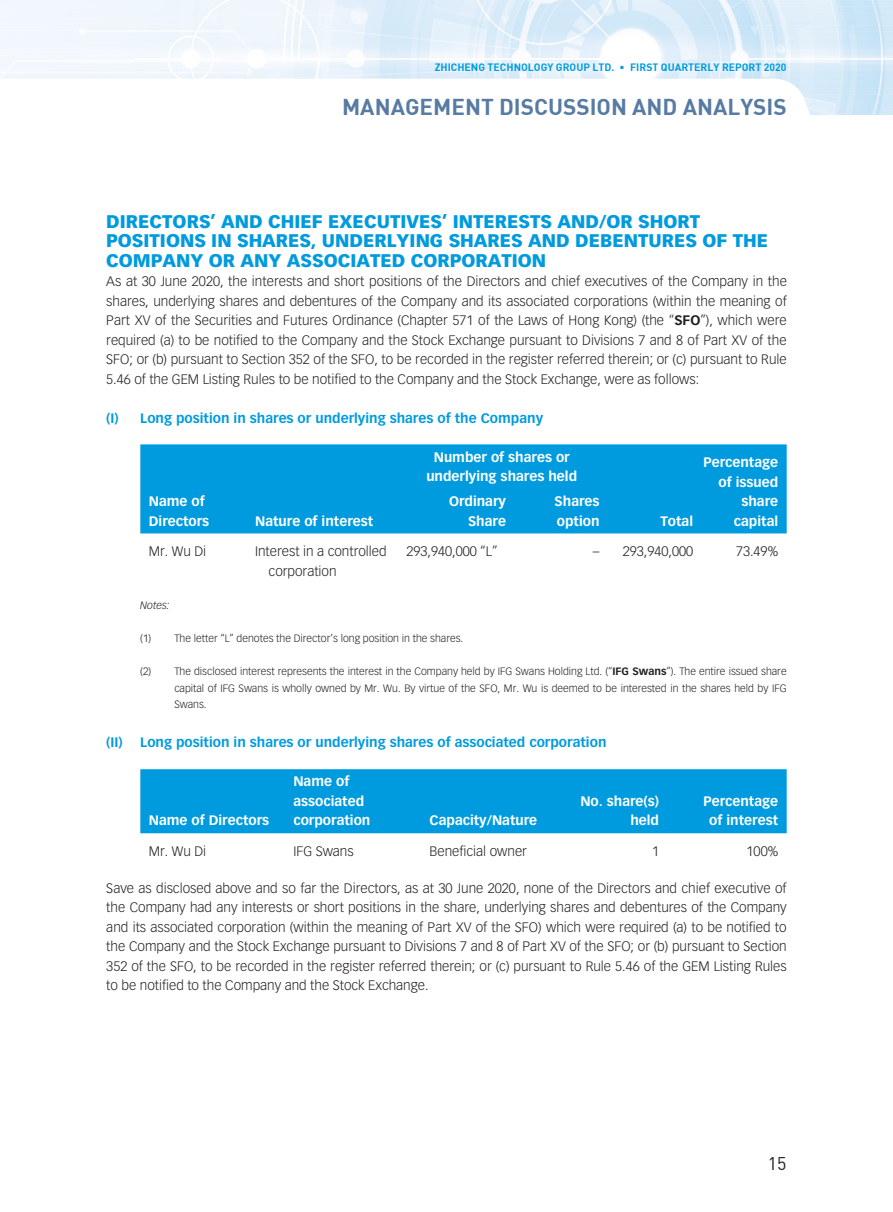
<style>
.page{position:relative;width:893px;height:1212px;background:#fff}
.page>*{position:absolute;margin:0;border:0;box-sizing:border-box;transform-origin:0 0}
.t1{font:22.5px "DIN Bold";color:#577ba2}
.t2{font:900 18px/19.5px "Vectora LT Std";color:#009bde}
.t3{font:18px "DIN";color:#231f20}
.t4{font:300 13.5px/19.5px "Vectora LT Std";color:#231f20;text-align:justify}
.t5{font:700 13.5px/19.5px "Vectora LT Std";color:#fff}
.t6{font:700 13.5px "Vectora LT Std";color:#009bde}
.t7{font:300 10.5px/16.5px "Vectora LT Std";color:#231f20;text-align:justify}
.t8{font:10.5px "DIN Bold";color:#009bde}
.t9{font:italic 300 10.5px "Vectora LT Std";color:#231f20}
.s1{font-weight:700}
</style>
<div class="page">
<img style="left:0;top:0;width:893px;height:115px">
<svg style="left:0;top:79px;width:820px;height:36px"></svg>
<div style="left:140px;top:444px;width:647px;height:89px;background:#009bde"></div>
<div style="left:140px;top:769px;width:647px;height:64px;background:#009bde"></div>
<p class="t8" style="left:435px;top:60px;width:353px">ZHICHENG TECHNOLOGY GROUP LTD. • FIRST QUARTERLY REPORT 2020</p>
<h1 class="t1" style="left:342px;top:92px;width:446px">MANAGEMENT DISCUSSION AND ANALYSIS</h1>
<h2 class="t2" style="left:106px;top:211px;width:663px">DIRECTORS’ AND CHIEF EXECUTIVES’ INTERESTS AND/OR SHORT<br>POSITIONS IN SHARES, UNDERLYING SHARES AND DEBENTURES OF THE<br>COMPANY OR ANY ASSOCIATED CORPORATION</h2>
<p class="t4" style="left:106px;top:272px;width:682px">As at 30 June 2020, the interests and short positions of the Directors and chief executives of the Company in the shares, underlying shares and debentures of the Company and its associated corporations (within the meaning of Part XV of the Securities and Futures Ordinance (Chapter 571 of the Laws of Hong Kong) (the “<span class="s1">SFO</span>”), which were required (a) to be notified to the Company and the Stock Exchange pursuant to Divisions 7 and 8 of Part XV of the SFO; or (b) pursuant to Section 352 of the SFO, to be recorded in the register referred therein; or (c) pursuant to Rule 5.46 of the GEM Listing Rules to be notified to the Company and the Stock Exchange, were as follows:</p>
<p class="t6" style="left:106px;top:410px;width:438px">(I) Long position in shares or underlying shares of the Company</p>
<p class="t5" style="left:149px;top:492px;width:62px">Name of<br>Directors</p>
<p class="t5" style="left:426px;top:447px;width:152px;text-align:center">Number of shares or underlying shares held</p>
<p class="t5" style="left:703px;top:452px;width:76px;text-align:right">Percentage of issued share</p>
<p class="t5" style="left:449px;top:491px;width:58px;text-align:right">Ordinary<br>Share</p>
<p class="t5" style="left:555px;top:491px;width:46px">Shares option</p>
<p class="t5" style="left:255px;top:511px;width:120px">Nature of interest</p>
<p class="t5" style="left:734px;top:511px;width:46px">capital</p>
<p class="t5" style="left:660px;top:511px;width:34px">Total</p>
<p class="t4" style="left:149px;top:542px;width:59px">Mr. Wu Di</p>
<p class="t4" style="left:269px;top:542px;width:120px;text-indent:-13px">Interest in a controlled corporation</p>
<p class="t4" style="left:406px;top:542px;width:92px">293,940,000 “L”</p>
<p class="t4" style="left:593px;top:542px;width:102px">– 293,940,000</p>
<p class="t4" style="left:736px;top:542px;width:44px">73.49%</p>
<p class="t9" style="left:140px;top:599px;width:31px">Notes:</p>
<p class="t7" style="left:140px;top:630px;width:324px">(1) The letter “L” denotes the Director’s long position in the shares.</p>
<p class="t7" style="left:174px;top:663px;width:614px;text-indent:-34px">(2) The disclosed interest represents the interest in the Company held by IFG Swans Holding Ltd. (“<span class="s1">IFG Swans</span>”). The entire issued share capital of IFG Swans is wholly owned by Mr. Wu. By virtue of the SFO, Mr. Wu is deemed to be interested in the shares held by IFG Swans.</p>
<p class="t6" style="left:106px;top:734px;width:502px">(II) Long position in shares or underlying shares of associated corporation</p>
<p class="t5" style="left:149px;top:811px;width:122px">Name of Directors</p>
<p class="t5" style="left:293px;top:772px;width:79px">Name of associated corporation</p>
<p class="t5" style="left:429px;top:811px;width:109px">Capacity/Nature</p>
<p class="t5" style="left:580px;top:791px;width:80px;text-align:right">No. share(s) held</p>
<p class="t5" style="left:703px;top:791px;width:76px;text-align:center">Percentage of interest</p>
<p class="t4" style="left:149px;top:842px;width:59px">Mr. Wu Di</p>
<p class="t4" style="left:293px;top:842px;width:62px">IFG Swans</p>
<p class="t4" style="left:429px;top:842px;width:99px">Beneficial owner</p>
<p class="t4" style="left:652px;top:842px;width:9px">1</p>
<p class="t4" style="left:747px;top:842px;width:33px">100%</p>
<p class="t4" style="left:106px;top:878px;width:682px">Save as disclosed above and so far the Directors, as at 30 June 2020, none of the Directors and chief executive of the Company had any interests or short positions in the share, underlying shares and debentures of the Company and its associated corporation (within the meaning of Part XV of the SFO) which were required (a) to be notified to the Company and the Stock Exchange pursuant to Divisions 7 and 8 of Part XV of the SFO; or (b) pursuant to Section 352 of the SFO, to be recorded in the register referred therein; or (c) pursuant to Rule 5.46 of the GEM Listing Rules to be notified to the Company and the Stock Exchange.</p>
<h2 class="t3" style="left:768px;top:1152px;width:20px">15</h2>
</div>
